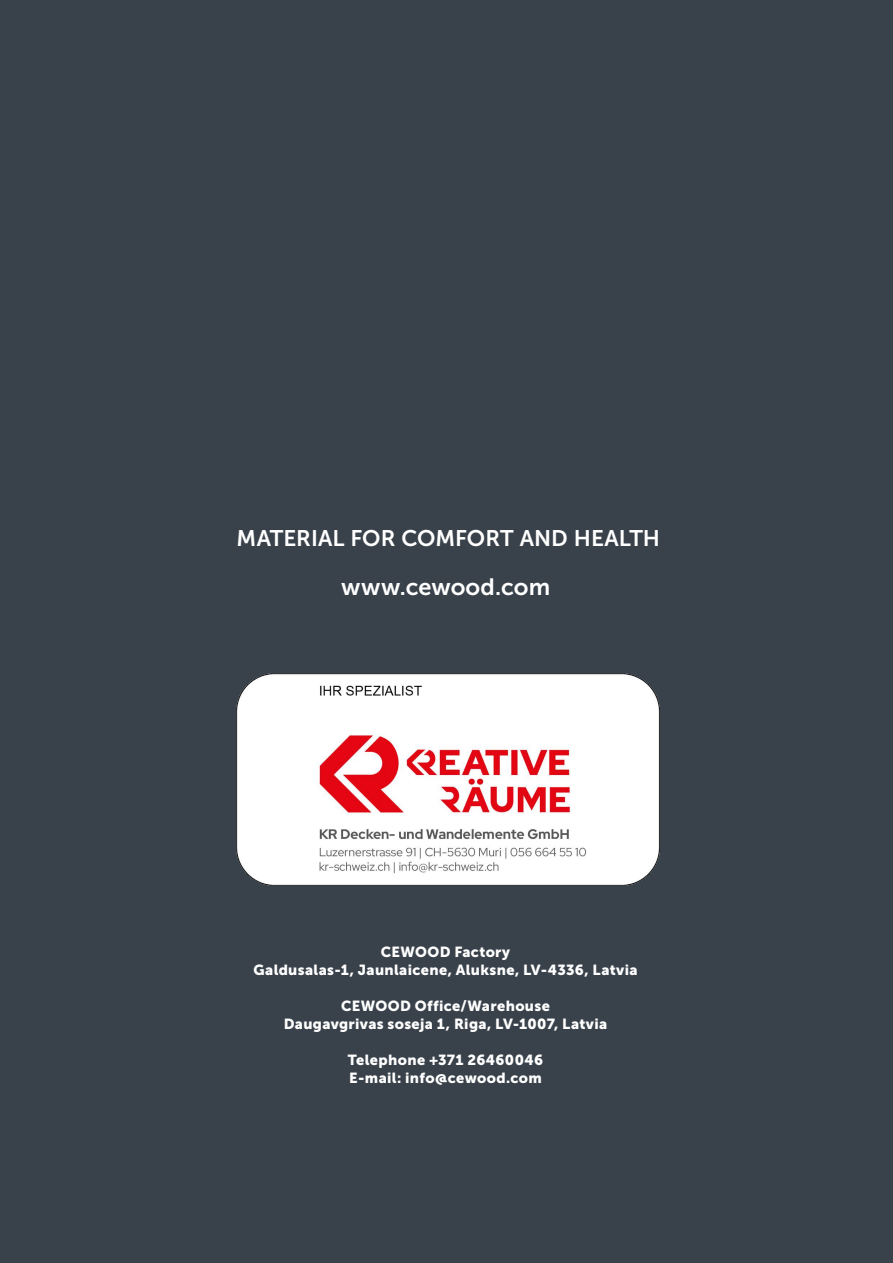
<style>
.page{position:relative;width:893px;height:1263px;background:#39414a}
.page>*{position:absolute;margin:0;border:0;box-sizing:border-box;transform-origin:0 0}
.t1{font:23.55px "Museo Sans 700";letter-spacing:.005em;color:#fff}
.t2{font:22.5px "Museo Sans 700";color:#fff}
.t3{font:14.55px/18px "Museo Sans 900";letter-spacing:.025em;color:#fff;text-align:center}
</style>
<div class="page">
<img style="left:236px;top:673px;width:424px;height:213px">
<h2 class="t2" style="left:237px;top:526px;width:425px">MATERIAL FOR COMFORT AND HEALTH</h2>
<h1 class="t1" style="left:341px;top:574px;width:211px">www.cewood.com</h1>
<p class="t3" style="left:253px;top:942px;width:386px">CEWOOD Factory<br>Galdusalas-1, Jaunlaicene, Aluksne, LV-4336, Latvia</p>
<p class="t3" style="left:284px;top:996px;width:325px">CEWOOD Office/Warehouse<br>Daugavgrivas soseja 1, Riga, LV-1007, Latvia</p>
<p class="t3" style="left:348px;top:1050px;width:197px;text-align:left">Telephone +371 26460046<br>E-mail: info@cewood.com</p>
</div>
